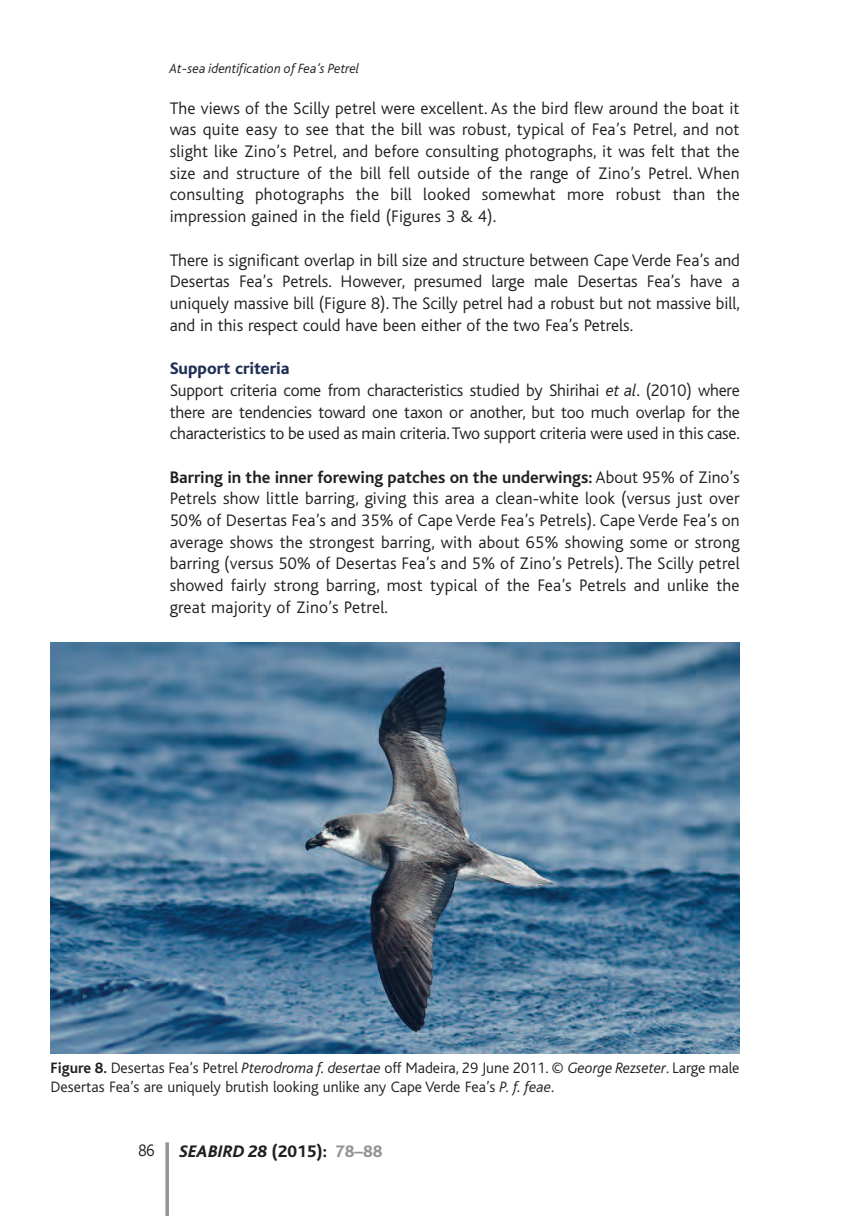
<style>
.page{position:relative;width:844px;height:1216px;background:#fff}
.page>*{position:absolute;margin:0;border:0;box-sizing:border-box;transform-origin:0 0}
.t1{font:300 17.5px/21.7px "Bliss";letter-spacing:-.01em;color:#231f20;text-align:justify}
.t2{font:italic 800 17.5px "Bliss";color:#231f20}
.t3{font:300 17.5px "Bliss";letter-spacing:-.01em;color:#231f20;scale:.9 1}
.t4{font:300 15.75px/19.2px "Bliss";color:#231f20}
.t5{font:italic 300 14px "Bliss";color:#231f20}
.s1{font-weight:800;color:#202f56}
.s2{font-style:italic}
.s3{font-weight:700}
.s4{font-style:normal}
.s5{font-style:normal;color:#939598}
</style>
<div class="page">
<svg style="left:165px;top:1142px;width:4px;height:73px"></svg>
<img style="left:51px;top:642px;width:688px;height:411px">
<p class="t5" style="left:169px;top:64px;width:191px">At-sea identification of Fea’s Petrel</p>
<p class="t1" style="left:170px;top:99px;width:571px">The views of the Scilly petrel were excellent. As the bird flew around the boat it was quite easy to see that the bill was robust, typical of Fea’s Petrel, and not slight like Zino’s Petrel, and before consulting photographs, it was felt that the size and structure of the bill fell outside of the range of Zino’s Petrel. When consulting photographs the bill looked somewhat more robust than the impression gained in the field (Figures 3 &amp; 4).</p>
<p class="t1" style="left:170px;top:251px;width:571px">There is significant overlap in bill size and structure between Cape Verde Fea’s and Desertas Fea’s Petrels. However, presumed large male Desertas Fea’s have a uniquely massive bill (Figure 8). The Scilly petrel had a robust but not massive bill, and in this respect could have been either of the two Fea’s Petrels.</p>
<p class="t1" style="left:170px;top:359px;width:571px;text-align:left"><span class="s1">Support criteria<br></span>Support criteria come from characteristics studied by Shirihai <span class="s2">et al</span>. (2010) where there are tendencies toward one taxon or another, but too much overlap for the characteristics to be used as main criteria. Two support criteria were used in this case.</p>
<p class="t1" style="left:170px;top:468px;width:571px"><span class="s3">Barring in the inner forewing patches on the underwings:</span> About 95% of Zino’s Petrels show little barring, giving this area a clean-white look (versus just over 50% of Desertas Fea’s and 35% of Cape Verde Fea’s Petrels). Cape Verde Fea’s on average shows the strongest barring, with about 65% showing some or strong barring (versus 50% of Desertas Fea’s and 5% of Zino’s Petrels). The Scilly petrel showed fairly strong barring, most typical of the Fea’s Petrels and unlike the great majority of Zino’s Petrel.</p>
<p class="t4" style="left:51px;top:1059px;width:690px"><span class="s3">Figure 8.</span> Desertas Fea’s Petrel <span class="s2">Pterodroma f. desertae</span> off Madeira, 29 June 2011. © <span class="s2">George Rezseter</span>. Large male<br>Desertas Fea’s are uniquely brutish looking unlike any Cape Verde Fea’s <span class="s2">P. f. feae</span>.</p>
<p class="t3" style="left:138px;top:1144px;width:20px">86</p>
<p class="t2" style="left:179px;top:1145px;width:204px">SEABIRD 28 <span class="s4">(2015):</span> <span class="s5">78–88</span></p>
</div>
